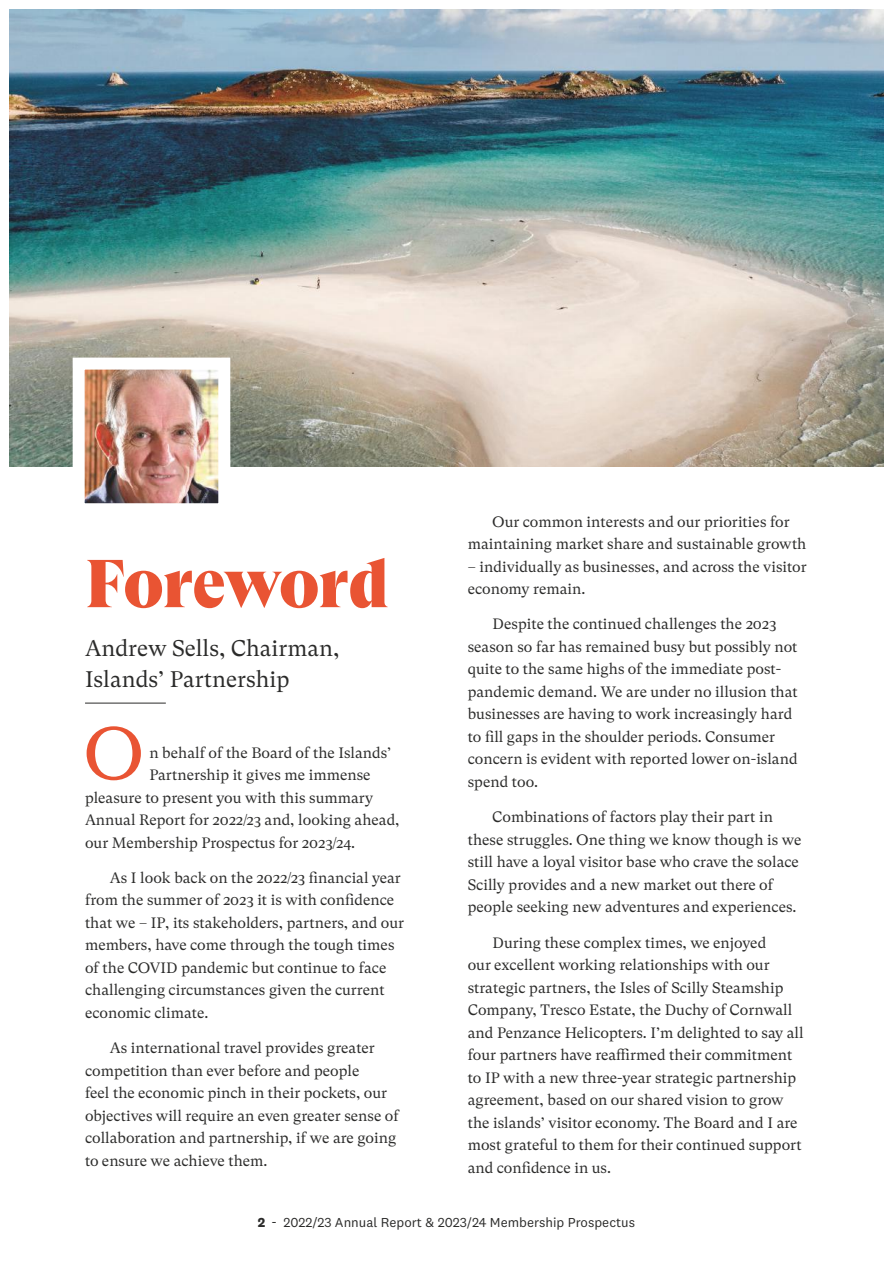
<style>
.page{position:relative;width:893px;height:1263px;background:#fff}
.page>*{position:absolute;margin:0;border:0;box-sizing:border-box;transform-origin:0 0}
.t1{font:73.5px "GT Super Text";color:#e95433}
.t2{font:67.5px "GT Super Display Super";letter-spacing:-.02em;color:#e95433}
.t3{font:22.5px/31.5px "GT Super Text";color:#2b2b2a}
.t4{font:15px/22.5px "GT Super Text";color:#2b2b2a}
.t5{font:13.5px "National 2";color:#2b2b2a}
.s1{font-weight:700}
</style>
<div class="page">
<img style="left:10px;top:10px;width:873px;height:457px">
<hr style="left:85px;top:703px;width:81px;height:1px;background:#2b2b2a">
<img style="left:86px;top:371px;width:131px;height:131px">
<div style="left:73px;top:358px;width:157px;height:157px;border:12px solid #fff"></div>
<h2 class="t2" style="left:85px;top:548px;width:306px">Foreword</h2>
<h3 class="t3" style="left:85px;top:632px;width:256px">Andrew Sells, Chairman,<br>Islands’ Partnership</h3>
<h1 class="t1" style="left:83px;top:711px;width:63px">O</h1>
<p class="t4" style="left:149px;top:741px;width:244px">n behalf of the Board of the Islands’</p>
<p class="t4" style="left:149px;top:764px;width:223px">Partnership it gives me immense</p>
<p class="t4" style="left:85px;top:786px;width:290px">pleasure to present you with this summary</p>
<p class="t4" style="left:85px;top:809px;width:316px">Annual Report for 2022/23 and, looking ahead,</p>
<p class="t4" style="left:85px;top:831px;width:272px">our Membership Prospectus for 2023/24.</p>
<p class="t4" style="left:85px;top:866px;width:320px;text-indent:25px">As I look back on the 2022/23 financial year from the summer of 2023 it is with confidence that we – IP, its stakeholders, partners, and our members, have come through the tough times of the COVID pandemic but continue to face challenging circumstances given the current economic climate.</p>
<p class="t4" style="left:85px;top:1037px;width:315px;text-indent:25px">As international travel provides greater competition than ever before and people<br>feel the economic pinch in their pockets, our objectives will require an even greater sense of collaboration and partnership, if we are going to ensure we achieve them.</p>
<p class="t4" style="left:468px;top:510px;width:340px;text-align:center">Our common interests and our priorities for maintaining market share and sustainable growth</p>
<p class="t4" style="left:468px;top:555px;width:340px">– individually as businesses, and across the visitor economy remain.</p>
<p class="t4" style="left:468px;top:613px;width:331px;text-indent:25px">Despite the continued challenges the 2023 season so far has remained busy but possibly not quite to the same highs of the immediate post&shy;pandemic demand. We are under no illusion that businesses are having to work increasingly hard to fill gaps in the shoulder periods. Consumer concern is evident with reported lower on-island spend too.</p>
<p class="t4" style="left:468px;top:806px;width:335px;text-indent:25px">Combinations of factors play their part in these struggles. One thing we know though is we still have a loyal visitor base who crave the solace Scilly provides and a new market out there of people seeking new adventures and experiences.</p>
<p class="t4" style="left:468px;top:931px;width:337px;text-indent:25px">During these complex times, we enjoyed<br>our excellent working relationships with our strategic partners, the Isles of Scilly Steamship Company, Tresco Estate, the Duchy of Cornwall and Penzance Helicopters. I’m delighted to say all four partners have reaffirmed their commitment to IP with a new three-year strategic partnership agreement, based on our shared vision to grow the islands’ visitor economy. The Board and I are most grateful to them for their continued support and confidence in us.</p>
<p class="t5" style="left:258px;top:1214px;width:379px"><span class="s1">2</span> - 2022/23 Annual Report &amp; 2023/24 Membership Prospectus</p>
</div>
